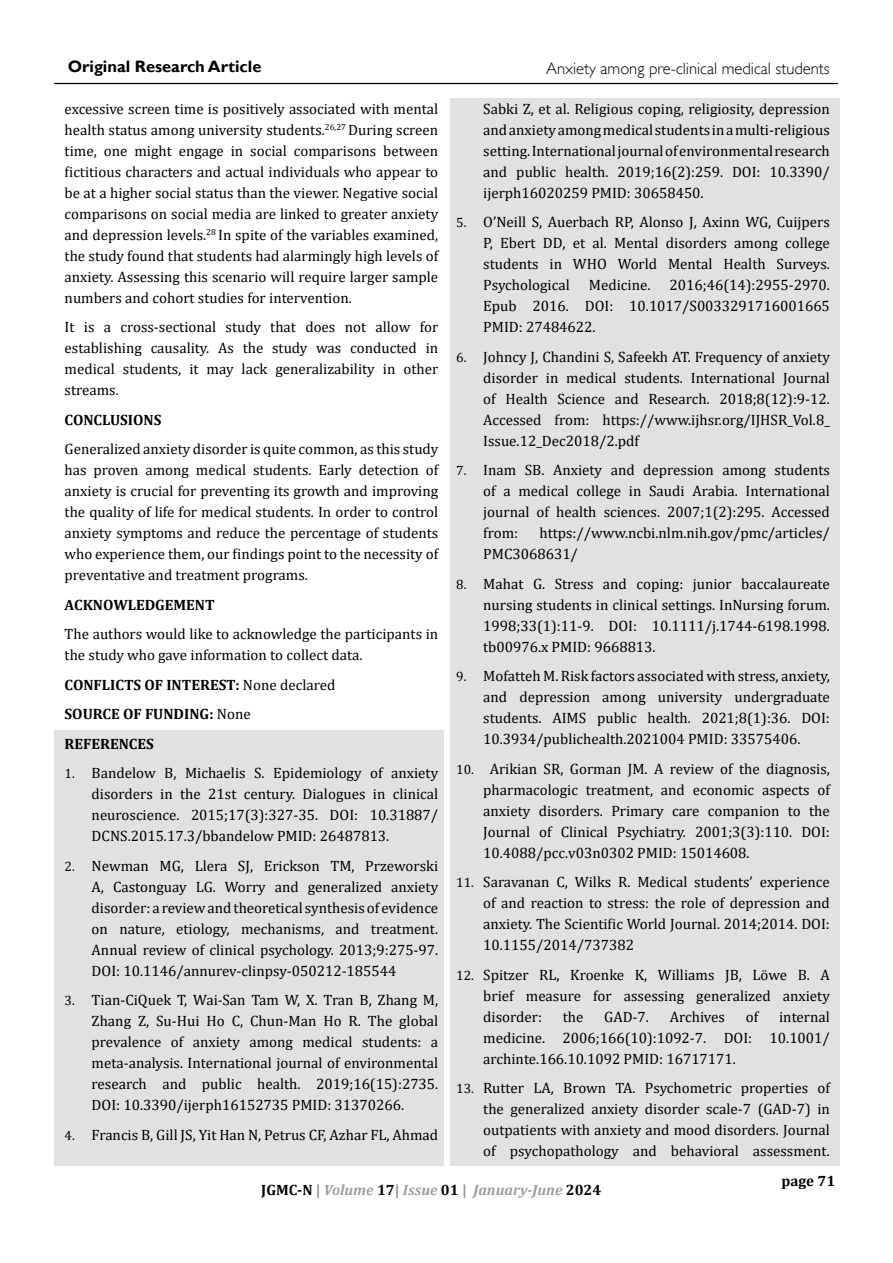
<style>
.page{position:relative;width:893px;height:1263px;background:#fff}
.page>*{position:absolute;margin:0;border:0;box-sizing:border-box;transform-origin:0 0}
.t1{font:300 16.5px "Gill Sans";color:#000}
.t2{font:700 16.5px "Gill Sans";color:#000}
.t3{font:15px/21px "Cambria";color:#000;text-align:justify}
.t4{font:700 15px/29.5px "Cambria";color:#000}
.t5{font:italic 700 15px "Cambria";color:#9d9d9c}
.s1{font-weight:400}
.s2{font-size:13.5px}
.s3{font-style:normal;color:#000}
.s4{font-style:normal;color:#878787}
</style>
<div class="page">
<hr style="left:54px;top:83px;width:784px;height:1px;background:#000">
<div style="left:54px;top:730px;width:389px;height:435px;background:#e1e1e1"></div>
<div style="left:451px;top:98px;width:389px;height:1067px;background:#e1e1e1"></div>
<p class="t2" style="left:68px;top:56px;width:195px">Original Research Article</p>
<p class="t3" style="left:65px;top:98px;width:375px">excessive screen time is positively associated with mental health status among university students.<sup>26,27</sup> During screen time, one might engage in social comparisons between fictitious characters and actual individuals who appear to be at a higher social status than the viewer. Negative social comparisons on social media are linked to greater anxiety and depression levels.<sup>28</sup> In spite of the variables examined, the study found that students had alarmingly high levels of anxiety. Assessing this scenario will require larger sample numbers and cohort studies for intervention.</p>
<p class="t3" style="left:65px;top:317px;width:375px">It is a cross-sectional study that does not allow for establishing causality. As the study was conducted in medical students, it may lack generalizability in other streams.</p>
<p class="t4" style="left:65px;top:404px;width:98px">CONCLUSIONS</p>
<p class="t3" style="left:65px;top:439px;width:375px">Generalized anxiety disorder is quite common, as this study has proven among medical students. Early detection of anxiety is crucial for preventing its growth and improving the quality of life for medical students. In order to control anxiety symptoms and reduce the percentage of students who experience them, our findings point to the necessity of preventative and treatment programs.</p>
<p class="t4" style="left:65px;top:589px;width:152px">ACKNOWLEDGEMENT</p>
<p class="t3" style="left:65px;top:624px;width:375px">The authors would like to acknowledge the participants in the study who gave information to collect data.</p>
<p class="t4" style="left:65px;top:669px;width:272px">CONFLICTS OF INTEREST: <span class="s1">None declared<br></span>SOURCE OF FUNDING: <span class="s1">None<br></span>REFERENCES</p>
<p class="t3" style="left:92px;top:763px;width:348px;text-indent:-27px"><span class="s2">1.</span> Bandelow B, Michaelis S. Epidemiology of anxiety disorders in the 21st century. Dialogues in clinical neuroscience. 2015;17(3):327-35. DOI: 10.31887/ DCNS.2015.17.3/bbandelow PMID: 26487813.</p>
<p class="t3" style="left:92px;top:855px;width:348px;text-indent:-27px"><span class="s2">2.</span> Newman MG, Llera SJ, Erickson TM, Przeworski A, Castonguay LG. Worry and generalized anxiety disorder: a review and theoretical synthesis of evidence on nature, etiology, mechanisms, and treatment.<br>Annual review of clinical psychology. 2013;9:275-97.<br>DOI: 10.1146/annurev-clinpsy-050212-185544</p>
<p class="t3" style="left:92px;top:990px;width:348px;text-indent:-27px"><span class="s2">3.</span> Tian-CiQuek T, Wai-San Tam W, X. Tran B, Zhang M, Zhang Z, Su-Hui Ho C, Chun-Man Ho R. The global prevalence of anxiety among medical students: a meta-analysis. International journal of environmental research and public health. 2019;16(15):2735.<br>DOI: 10.3390/ijerph16152735 PMID: 31370266.</p>
<p class="t3" style="left:65px;top:1124px;width:375px"><span class="s2">4.</span> Francis B, Gill JS, Yit Han N, Petrus CF, Azhar FL, Ahmad</p>
<p class="t1" style="left:546px;top:58px;width:285px">Anxiety among pre-clinical medical students</p>
<p class="t3" style="left:483px;top:98px;width:348px">Sabki Z, et al. Religious coping, religiosity, depression and anxiety among medical students in a multi-religious setting. International journal of environmental research and public health. 2019;16(2):259. DOI: 10.3390/ ijerph16020259 PMID: 30658450.</p>
<p class="t3" style="left:483px;top:212px;width:348px;text-indent:-27px"><span class="s2">5.</span> O’Neill S, Auerbach RP, Alonso J, Axinn WG, Cuijpers P, Ebert DD, et al. Mental disorders among college students in WHO World Mental Health Surveys.<br>Psychological</p>
<p class="t3" style="left:483px;top:275px;width:348px;text-indent:186px">2016;46(14):2955-2970.<br>Epub 2016. DOI: 10.1017/S0033291716001665<br>PMID: 27484622.</p>
<p class="t3" style="left:483px;top:346px;width:348px;text-indent:-27px"><span class="s2">6.</span> Johncy J, Chandini S, Safeekh AT. Frequency of anxiety disorder in medical students. International Journal of Health Science and Research. 2018;8(12):9-12.<br>Accessed from: https://www.ijhsr.org/IJHSR_Vol.8_ Issue.12_Dec2018/2.pdf</p>
<p class="t3" style="left:483px;top:460px;width:348px;text-indent:-27px"><span class="s2">7.</span> Inam SB. Anxiety and depression among students of a medical college in Saudi Arabia. International journal of health sciences. 2007;1(2):295. Accessed from:</p>
<p class="t3" style="left:589px;top:275px;width:63px">Medicine.</p>
<p class="t3" style="left:483px;top:523px;width:348px;text-indent:56px">https://www.ncbi.nlm.nih.gov/pmc/articles/<br>PMC3068631/</p>
<p class="t3" style="left:483px;top:573px;width:348px;text-indent:-27px"><span class="s2">8.</span> Mahat G. Stress and coping: junior baccalaureate nursing students in clinical settings. InNursing forum.<br>1998;33(1):11-9. DOI: 10.1111/j.1744-6198.1998. tb00976.x PMID: 9668813.</p>
<p class="t3" style="left:483px;top:666px;width:348px;text-indent:-27px"><span class="s2">9.</span> Mofatteh M. Risk factors associated with stress, anxiety, and depression among university undergraduate students. AIMS public health. 2021;8(1):36. DOI:<br>10.3934/publichealth.2021004 PMID: 33575406.</p>
<p class="t3" style="left:483px;top:758px;width:348px;text-indent:-27px"><span class="s2">10.</span> Arikian SR, Gorman JM. A review of the diagnosis, pharmacologic treatment, and economic aspects of anxiety disorders. Primary care companion to the Journal of Clinical Psychiatry. 2001;3(3):110. DOI:<br>10.4088/pcc.v03n0302 PMID: 15014608.</p>
<p class="t3" style="left:483px;top:872px;width:348px;text-indent:-27px"><span class="s2">11.</span> Saravanan C, Wilks R. Medical students’ experience of and reaction to stress: the role of depression and anxiety. The Scientific World Journal. 2014;2014. DOI:<br>10.1155/2014/737382</p>
<p class="t3" style="left:483px;top:964px;width:348px;text-indent:-27px"><span class="s2">12.</span> Spitzer RL, Kroenke K, Williams JB, Löwe B. A brief measure for assessing generalized anxiety disorder:</p>
<p class="t3" style="left:563px;top:1006px;width:22px">the</p>
<p class="t3" style="left:604px;top:1006px;width:46px">GAD-7.</p>
<p class="t3" style="left:670px;top:1006px;width:57px">Archives</p>
<p class="t3" style="left:746px;top:1006px;width:14px">of</p>
<p class="t3" style="left:483px;top:1006px;width:348px;text-indent:296px">internal medicine. 2006;166(10):1092-7. DOI: 10.1001/ archinte.166.10.1092 PMID: 16717171.</p>
<p class="t3" style="left:483px;top:1078px;width:348px;text-indent:-27px"><span class="s2">13.</span> Rutter LA, Brown TA. Psychometric properties of the generalized anxiety disorder scale-7 (GAD-7) in outpatients with anxiety and mood disorders. Journal of psychopathology and behavioral assessment.</p>
<p class="t5" style="left:261px;top:1181px;width:342px"><span class="s3">JGMC-N</span> <span class="s4">|</span> Volume <span class="s3">17</span><span class="s4">|</span> Issue <span class="s3">01</span> <span class="s4">|</span> January-June <span class="s3">2024</span></p>
<p class="t4" style="left:781px;top:1165px;width:55px">page 71</p>
</div>
